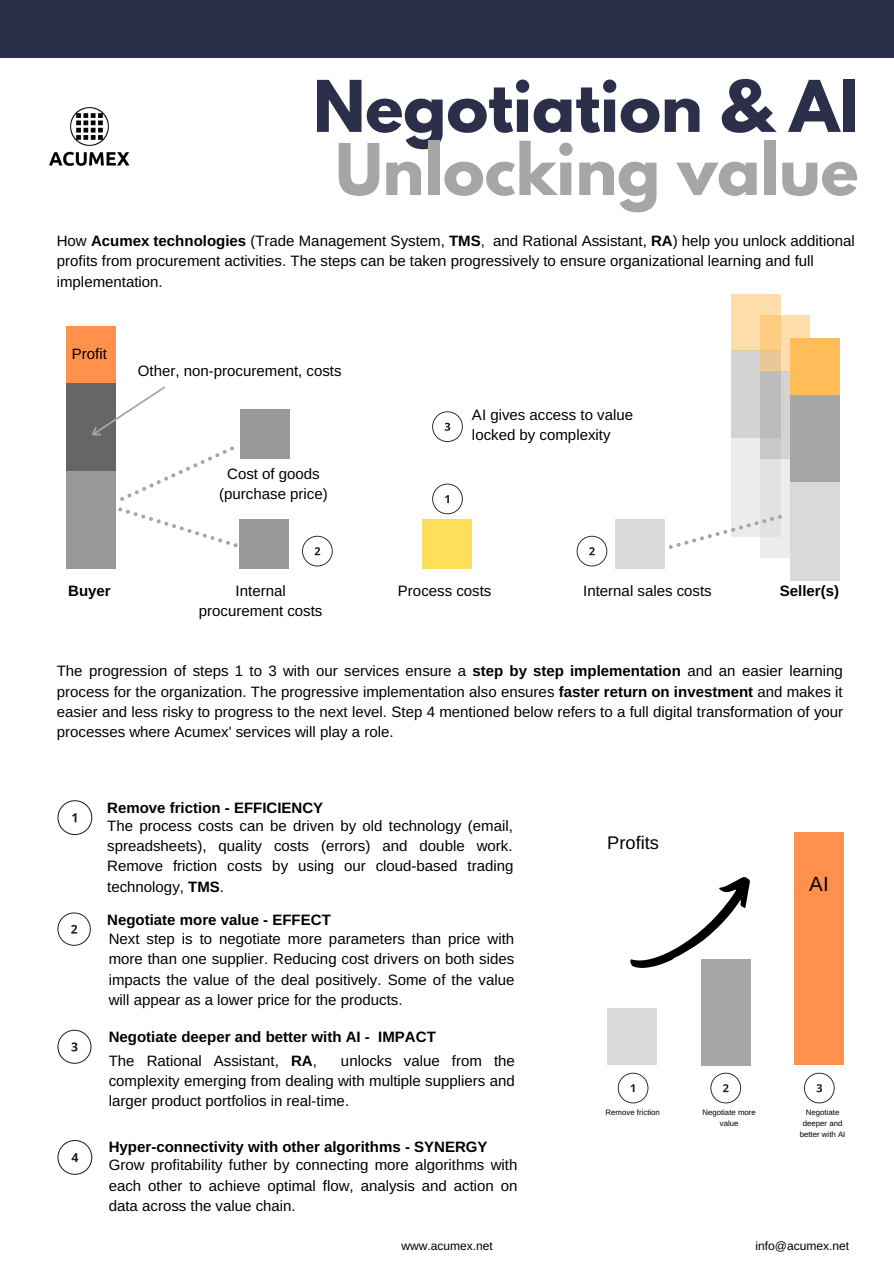
<style>
.page{position:relative;width:894px;height:1264px;background:#fff}
.page>*{position:absolute;margin:0;border:0;box-sizing:border-box;transform-origin:0 0}
.t1{font:700 63px "League Spartan";color:#2c2f49}
.t2{font:700 63px "League Spartan";color:#a6a6a6}
.t3{font:20.55px "Arimo";color:#000}
.t4{font:18.3px "Arimo";color:#000}
.t5{font:15px/20.2px "Arimo";color:#000;text-align:justify}
.t6{font:700 15px "Arimo";color:#000}
.t7{font:12px "Arimo";color:#000}
.t8{font:7.8px/10.8px "Arimo";color:#000;text-align:center}
.s1{font-weight:700}
</style>
<div class="page">
<div style="left:0;top:0;width:893px;height:57px;background:#2c2f49"></div>
<img style="left:49px;top:107px;width:81px;height:59px">
<div style="left:607px;top:1008px;width:49px;height:57px;background:#d9d9d9"></div>
<div style="left:700px;top:959px;width:50px;height:106px;background:#a6a6a6"></div>
<div style="left:794px;top:832px;width:49px;height:233px;background:#ff914d"></div>
<svg style="left:617px;top:1072px;width:31px;height:31px"></svg>
<svg style="left:710px;top:1072px;width:30px;height:31px"></svg>
<svg style="left:804px;top:1072px;width:30px;height:31px"></svg>
<svg style="left:630px;top:877px;width:121px;height:103px"></svg>
<div style="left:67px;top:470px;width:49px;height:99px;background:#999"></div>
<div style="left:67px;top:383px;width:49px;height:87px;background:#666"></div>
<div style="left:67px;top:326px;width:49px;height:57px;background:#ff914d"></div>
<div style="left:240px;top:410px;width:50px;height:49px;background:#999"></div>
<div style="left:240px;top:519px;width:49px;height:50px;background:#999"></div>
<div style="left:422px;top:519px;width:50px;height:50px;background:#ffde59"></div>
<div style="left:615px;top:519px;width:49px;height:50px;background:#d9d9d9"></div>
<div style="left:731px;top:438px;width:49px;height:99px;background:#ececec"></div>
<div style="left:731px;top:350px;width:49px;height:88px;background:#d3d3d3"></div>
<div style="left:731px;top:294px;width:49px;height:56px;background:#ffdeac"></div>
<svg style="left:118px;top:507px;width:122px;height:43px"></svg>
<div style="left:759px;top:459px;width:50px;height:99px;background:#e2e2e2"></div>
<svg style="left:760px;top:372px;width:30px;height:87px;background:#c5c5c5"></svg>
<svg style="left:759px;top:315px;width:50px;height:57px;background:#f9d399"></svg>
<svg style="left:669px;top:515px;width:113px;height:34px"></svg>
<div style="left:790px;top:481px;width:49px;height:99px;background:#d9d9d9"></div>
<div style="left:790px;top:394px;width:49px;height:88px;background:#a6a6a6"></div>
<div style="left:790px;top:338px;width:49px;height:56px;background:#ffbd59"></div>
<svg style="left:432px;top:483px;width:30px;height:31px"></svg>
<svg style="left:57px;top:800px;width:35px;height:35px"></svg>
<svg style="left:302px;top:536px;width:30px;height:30px"></svg>
<svg style="left:576px;top:536px;width:31px;height:30px"></svg>
<svg style="left:57px;top:912px;width:34px;height:33px"></svg>
<svg style="left:57px;top:1029px;width:34px;height:34px"></svg>
<svg style="left:57px;top:1140px;width:35px;height:34px"></svg>
<svg style="left:432px;top:411px;width:30px;height:31px"></svg>
<svg style="left:89px;top:386px;width:152px;height:115px"></svg>
<h1 class="t1" style="left:313px;top:75px;width:546px">Negotiation &amp; AI</h1>
<h1 class="t2" style="left:335px;top:138px;width:524px">Unlocking value</h1>
<p class="t5" style="left:57px;top:231px;width:799px;text-align:left">How <span class="s1">Acumex technologies</span> (Trade Management System, <span class="s1">TMS</span>, and Rational Assistant, <span class="s1">RA</span>) help you unlock additional profits from procurement activities. The steps can be taken progressively to ensure organizational learning and full implementation.</p>
<p class="t5" style="left:72px;top:343px;width:37px">Profit</p>
<p class="t5" style="left:138px;top:360px;width:205px">Other, non-procurement, costs</p>
<p class="t5" style="left:219px;top:463px;width:110px;text-align:center">Cost of goods (purchase price)</p>
<p class="t5" style="left:472px;top:405px;width:162px">AI gives access to value locked by complexity</p>
<p class="t6" style="left:68px;top:582px;width:44px">Buyer</p>
<p class="t5" style="left:398px;top:580px;width:95px">Process costs</p>
<p class="t5" style="left:583px;top:580px;width:130px">Internal sales costs</p>
<p class="t6" style="left:779px;top:582px;width:61px">Seller(s)</p>
<p class="t5" style="left:199px;top:580px;width:125px;text-align:center">Internal procurement costs</p>
<p class="t5" style="left:57px;top:661px;width:787px">The progression of steps 1 to 3 with our services ensure a <span class="s1">step by step implementation</span> and an easier learning process for the organization. The progressive implementation also ensures <span class="s1">faster return on investment</span> and makes it easier and less risky to progress to the next level. Step 4 mentioned below refers to a full digital transformation of your processes where Acumex' services will play a role.</p>
<p class="t6" style="left:107px;top:799px;width:217px">Remove friction - EFFICIENCY</p>
<p class="t5" style="left:107px;top:815px;width:407px">The process costs can be driven by old technology (email, spreadsheets), quality costs (errors) and double work.<br>Remove friction costs by using our cloud-based trading technology, <span class="s1">TMS</span>.</p>
<p class="t5" style="left:109px;top:928px;width:407px">Next step is to negotiate more parameters than price with more than one supplier. Reducing cost drivers on both sides impacts the value of the deal positively. Some of the value will appear as a lower price for the products.</p>
<p class="t6" style="left:107px;top:911px;width:225px">Negotiate more value - EFFECT</p>
<p class="t6" style="left:109px;top:1028px;width:328px">Negotiate deeper and better with AI - IMPACT</p>
<p class="t5" style="left:109px;top:1050px;width:209px">The Rational Assistant, <span class="s1">RA</span>,</p>
<p class="t5" style="left:109px;top:1050px;width:407px;text-indent:232px">unlocks value from the complexity emerging from dealing with multiple suppliers and larger product portfolios in real-time.</p>
<p class="t6" style="left:109px;top:1138px;width:380px">Hyper-connectivity with other algorithms - SYNERGY</p>
<p class="t5" style="left:109px;top:1155px;width:410px">Grow profitability futher by connecting more algorithms with each other to achieve optimal flow, analysis and action on data across the value chain.</p>
<p class="t4" style="left:607px;top:832px;width:53px">Profits</p>
<h2 class="t3" style="left:809px;top:872px;width:21px">AI</h2>
<p class="t8" style="left:605px;top:1106px;width:56px">Remove friction</p>
<p class="t8" style="left:702px;top:1106px;width:55px">Negotiate more value</p>
<p class="t8" style="left:799px;top:1106px;width:47px">Negotiate deeper and better with AI</p>
<p class="t7" style="left:401px;top:1238px;width:93px">www.acumex.net</p>
<p class="t7" style="left:755px;top:1238px;width:95px">info@acumex.net</p>
</div>
